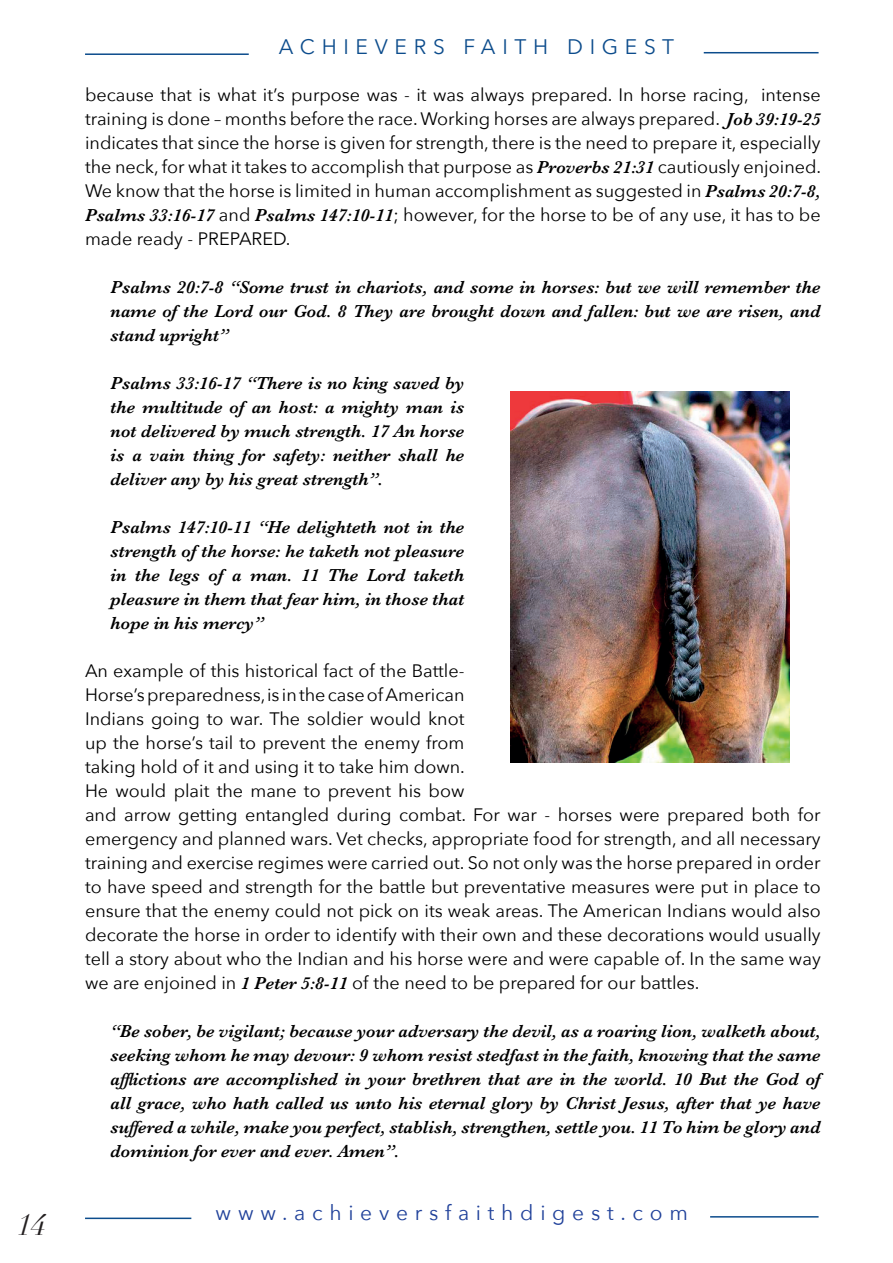
<style>
.page{position:relative;width:893px;height:1263px;background:#fff}
.page>*{position:absolute;margin:0;border:0;box-sizing:border-box;transform-origin:0 0}
.t1{font:italic 30px "Didot";color:#231f20}
.t2{font:21px "Avenir Next";letter-spacing:.32em;color:#20419a}
.t3{font:21px "Avenir Next";letter-spacing:.32em;color:#0c4c8c}
.t4{font:18px/24px "Avenir Next";color:#000001;text-align:justify}
.t5{font:italic 600 18px/24px "Baskerville";color:#000001;text-align:justify}
.s1{font-family:"Baskerville";font-weight:600;font-style:italic}
</style>
<div class="page">
<hr style="left:85px;top:53px;width:164px;height:2px;background:#0c4c8c">
<hr style="left:704px;top:52px;width:115px;height:1px;background:#0c4c8c">
<hr style="left:85px;top:1217px;width:106px;height:2px;background:#0c4c8c">
<hr style="left:710px;top:1216px;width:109px;height:1px;background:#0c4c8c">
<img style="left:511px;top:391px;width:278px;height:372px">
<h1 class="t1" style="left:17px;top:1206px;width:30px">14</h1>
<p class="t3" style="left:279px;top:29px;width:397px">ACHIEVERS FAITH DIGEST</p>
<p class="t4" style="left:85px;top:82px;width:738px">because that is what it’s purpose was - it was always prepared. In horse racing, intense training is done – months before the race. Working horses are always prepared. <span class="s1">Job 39:19-25 </span>indicates that since the horse is given for strength, there is the need to prepare it, especially the neck, for what it takes to accomplish that purpose as <span class="s1">Proverbs 21:31</span> cautiously enjoined.<br>We know that the horse is limited in human accomplishment as suggested in <span class="s1">Psalms 20:7-8, Psalms 33:16-17</span> and <span class="s1">Psalms 147:10-11</span>; however, for the horse to be of any use, it has to be made ready - PREPARED.</p>
<p class="t5" style="left:111px;top:275px;width:712px">Psalms 20:7-8 “Some trust in chariots, and some in horses: but we will remember the name of the Lord our God. 8 They are brought down and fallen: but we are risen, and stand upright”</p>
<p class="t5" style="left:111px;top:371px;width:355px">Psalms 33:16-17 “There is no king saved by the multitude of an host: a mighty man is not delivered by much strength. 17 An horse is a vain thing for safety: neither shall he deliver any by his great strength”.</p>
<p class="t5" style="left:111px;top:515px;width:355px">Psalms 147:10-11 “He delighteth not in the strength of the horse: he taketh not pleasure in the legs of a man. 11 The Lord taketh pleasure in them that fear him, in those that hope in his mercy”</p>
<p class="t4" style="left:85px;top:658px;width:737px;text-align:left">An example of this historical fact of the Battle-<br>Horse’s preparedness, is in the case of American<br>Indians going to war. The soldier would knot<br>up the horse’s tail to prevent the enemy from<br>taking hold of it and using it to take him down.<br>He would plait the mane to prevent his bow<br>and arrow getting entangled during combat. For war - horses were prepared both for emergency and planned wars. Vet checks, appropriate food for strength, and all necessary training and exercise regimes were carried out. So not only was the horse prepared in order to have speed and strength for the battle but preventative measures were put in place to ensure that the enemy could not pick on its weak areas. The American Indians would also decorate the horse in order to identify with their own and these decorations would usually tell a story about who the Indian and his horse were and were capable of. In the same way we are enjoined in <span class="s1">1 Peter 5:8-11</span> of the need to be prepared for our battles.</p>
<p class="t5" style="left:111px;top:1019px;width:712px">“Be sober, be vigilant; because your adversary the devil, as a roaring lion, walketh about, seeking whom he may devour: 9 whom resist stedfast in the faith, knowing that the same afflictions are accomplished in your brethren that are in the world. 10 But the God of all grace, who hath called us unto his eternal glory by Christ Jesus, after that ye have suffered a while, make you perfect, stablish, strengthen, settle you. 11 To him be glory and dominion for ever and ever. Amen”.</p>
<p class="t2" style="left:216px;top:1195px;width:474px">www.achieversfaithdigest.com</p>
</div>
